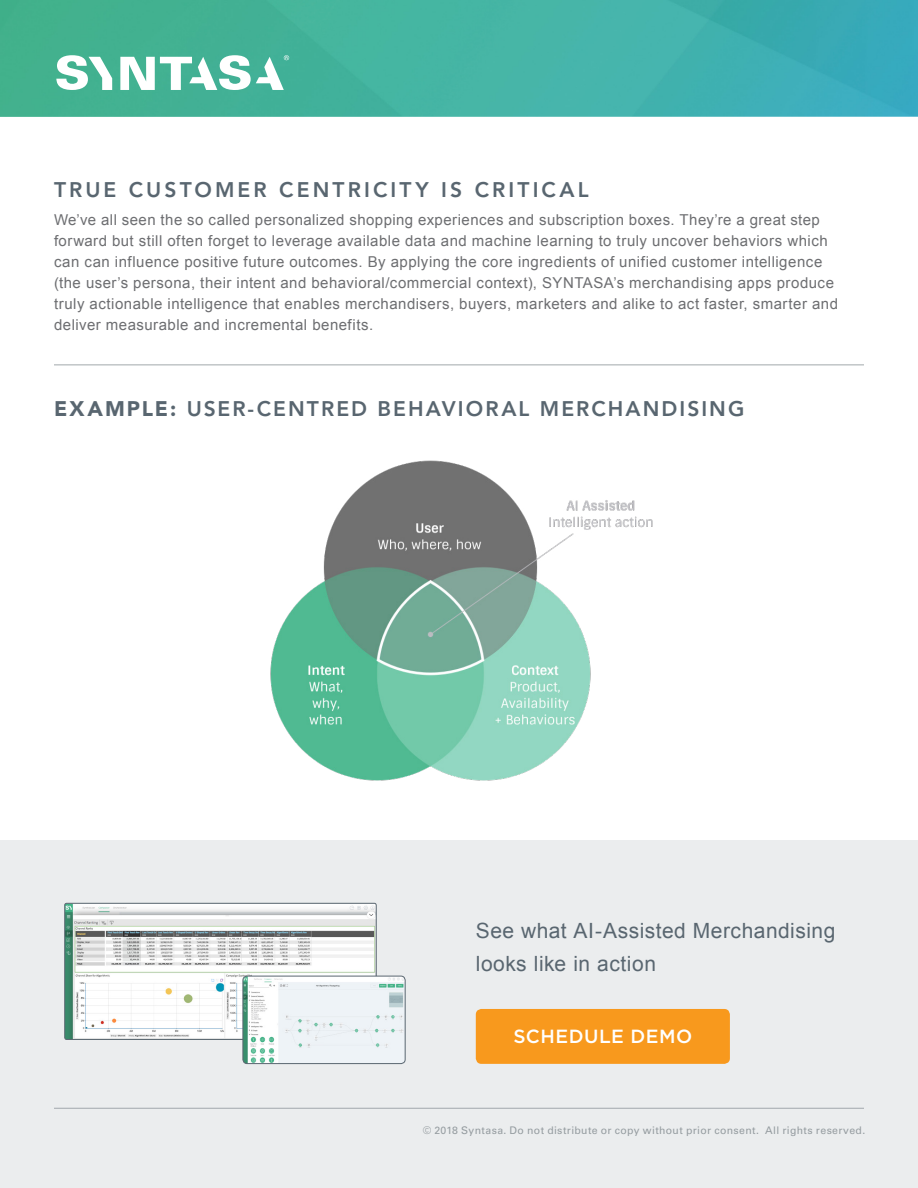
<style>
.page{position:relative;width:918px;height:1188px;background:#fff}
.page>*{position:absolute;margin:0;border:0;box-sizing:border-box;transform-origin:0 0}
.Body{font:21px/33px "Arial";letter-spacing:.025em;color:#596670}
.t1{font:800 21px "Avenir";letter-spacing:.105em;color:#596670}
.t2{font:800 21px "Avenir";letter-spacing:.145em;color:#596670}
.Body-2{font:500 19.05px "Gotham HTF";letter-spacing:.025em;color:#fff}
.Body-3{font:15px/21px "Arial";letter-spacing:.03em;color:#6d6e71}
.t3{font:10.5px "Univers";letter-spacing:.035em;color:#a2a8ac}
.s1{font-weight:900}
</style>
<div class="page">
<img style="left:0;top:0;width:918px;height:117px">
<svg style="left:56px;top:55px;width:56px;height:35px"></svg>
<svg style="left:120px;top:55px;width:169px;height:35px"></svg>
<div style="left:0;top:840px;width:918px;height:348px;background:#ebedee"></div>
<img style="left:270px;top:460px;width:383px;height:321px">
<hr style="left:54px;top:364px;width:810px;height:1px;background:#a2a8ac">
<hr style="left:54px;top:1108px;width:810px;height:1px;background:#a2a8ac">
<div style="left:476px;top:1009px;width:254px;height:55px;background:#f8991d;border-radius:6px"></div>
<img style="left:66px;top:905px;width:309px;height:133px">
<div style="left:64px;top:903px;width:313px;height:137px;border:1px solid #596670;border-radius:2px"></div>
<img style="left:243px;top:976px;width:162px;height:88px">
<div style="left:243px;top:976px;width:162px;height:88px;border:1px solid #596670;border-radius:4px"></div>
<h2 class="t2" style="left:54px;top:178px;width:536px">TRUE CUSTOMER CENTRICITY IS CRITICAL</h2>
<p class="Body-3" style="left:54px;top:210px;width:786px">We’ve all seen the so called personalized shopping experiences and subscription boxes. They’re a great step forward but still often forget to leverage available data and machine learning to truly uncover behaviors which can can influence positive future outcomes. By applying the core ingredients of unified customer intelligence (the user’s persona, their intent and behavioral/commercial context), SYNTASA’s merchandising apps produce truly actionable intelligence that enables merchandisers, buyers, marketers and alike to act faster, smarter and deliver measurable and incremental benefits.</p>
<h2 class="t1" style="left:54px;top:396px;width:692px"><span class="s1">EXAMPLE:</span> USER-CENTRED BEHAVIORAL MERCHANDISING</h2>
<p class="Body" style="left:476px;top:915px;width:361px">See what AI-Assisted Merchandising looks like in action</p>
<p class="Body-2" style="left:513px;top:1025px;width:180px">SCHEDULE DEMO</p>
<p class="t3" style="left:423px;top:1124px;width:444px">© 2018 Syntasa. Do not distribute or copy without prior consent. All rights reserved.</p>
</div>
